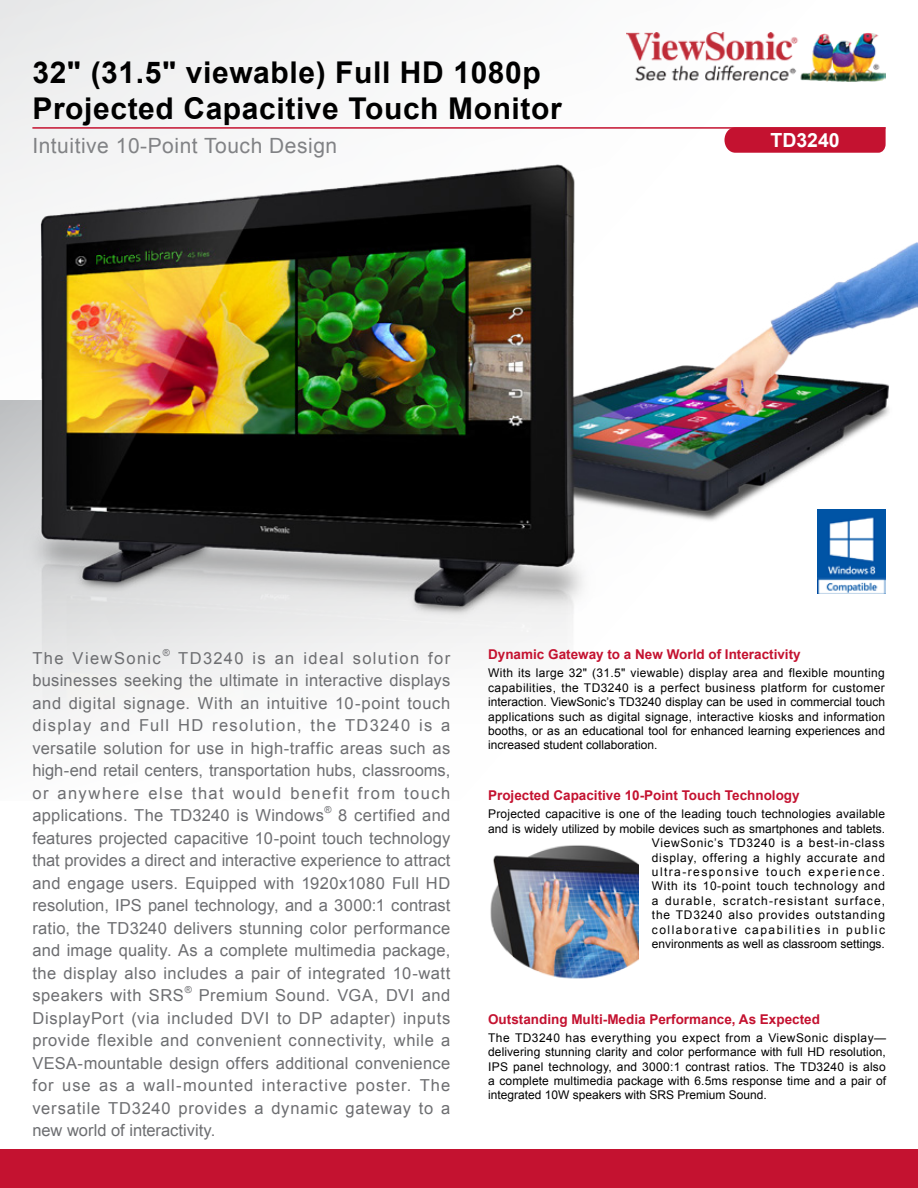
<style>
.page{position:relative;width:918px;height:1188px;background:#fff}
.page>*{position:absolute;margin:0;border:0;box-sizing:border-box;transform-origin:0 0}
.t1{font:700 30px/36px "Arial";letter-spacing:.02em;color:#000}
.t2{font:21px "Arial";letter-spacing:.025em;color:#818285}
.t3{font:700 19.5px "Arial";color:#fff}
.t4{font:16.5px/22.5px "Arial";letter-spacing:.03em;color:#6d6e71;text-align:justify}
.t5{font:16.5px "Arial";letter-spacing:.085em;color:#6d6e71}
.t6{font:700 13.5px "Arial";color:#c41230}
.t7{font:12px/14.4px "Arial";letter-spacing:.02em;color:#000;text-align:justify}
.t8{font:12px/14.4px "Arial";letter-spacing:.055em;color:#000;text-align:right}
.t9{font:9.6px "Arial";color:#6d6e71}
</style>
<div class="page">
<img style="left:0;top:0;width:918px;height:737px">
<img style="left:627px;top:32px;width:259px;height:50px">
<hr style="left:32px;top:127px;width:854px;height:2px;background:#c41230">
<svg style="left:724px;top:127px;width:162px;height:26px;background:#c51936"></svg>
<div style="left:0;top:1150px;width:918px;height:38px;background:#c41230"></div>
<img style="left:817px;top:510px;width:68px;height:84px">
<img style="left:490px;top:845px;width:148px;height:134px">
<h1 class="t1" style="left:32px;top:55px;width:531px">32" (31.5" viewable) Full HD 1080p<br>Projected Capacitive Touch Monitor</h1>
<p class="t2" style="left:32px;top:131px;width:306px">Intuitive 10-Point Touch Design</p>
<p class="t3" style="left:770px;top:127px;width:71px">TD3240</p>
<p class="t5" style="left:32px;top:647px;width:130px">The ViewSonic</p>
<p class="t9" style="left:163px;top:646px;width:9px">®</p>
<p class="t4" style="left:32px;top:647px;width:420px;text-indent:146px">TD3240 is an ideal solution for businesses seeking the ultimate in interactive displays and digital signage. With an intuitive 10-point touch display and Full HD resolution, the TD3240 is a versatile solution for use in high-traffic areas such as high-end retail centers, transportation hubs, classrooms, or anywhere else that would benefit from touch applications. The TD3240 is Windows</p>
<p class="t9" style="left:325px;top:804px;width:9px">®</p>
<p class="t4" style="left:32px;top:804px;width:420px;text-indent:306px">8 certified and features projected capacitive 10-point touch technology that provides a direct and interactive experience to attract and engage users. Equipped with 1920x1080 Full HD resolution, IPS panel technology, and a 3000:1 contrast ratio, the TD3240 delivers stunning color performance and image quality. As a complete multimedia package, the display also includes a pair of integrated 10-watt speakers with SRS</p>
<p class="t9" style="left:185px;top:984px;width:9px">®</p>
<p class="t4" style="left:32px;top:984px;width:419px;text-indent:166px">Premium Sound. VGA, DVI and DisplayPort (via included DVI to DP adapter) inputs provide flexible and convenient connectivity, while a VESA-mountable design offers additional convenience for use as a wall-mounted interactive poster. The versatile TD3240 provides a dynamic gateway to a new world of interactivity.</p>
<p class="t6" style="left:488px;top:646px;width:314px">Dynamic Gateway to a New World of Interactivity</p>
<p class="t7" style="left:488px;top:666px;width:399px">With its large 32" (31.5" viewable) display area and flexible mounting capabilities, the TD3240 is a perfect business platform for customer interaction. ViewSonic’s TD3240 display can be used in commercial touch applications such as digital signage, interactive kiosks and information booths, or as an educational tool for enhanced learning experiences and increased student collaboration.</p>
<p class="t6" style="left:488px;top:787px;width:313px">Projected Capacitive 10-Point Touch Technology</p>
<p class="t8" style="left:488px;top:807px;width:399px">Projected capacitive is one of the leading touch technologies available and is widely utilized by mobile devices such as smartphones and tablets.<br>ViewSonic’s TD3240 is a best-in-class<br>display, offering a highly accurate and<br>ultra-responsive touch experience.<br>With its 10-point touch technology and<br>a durable, scratch-resistant surface,<br>the TD3240 also provides outstanding<br>collaborative capabilities in public<br>environments as well as classroom settings.</p>
<p class="t6" style="left:488px;top:1010px;width:333px">Outstanding Multi-Media Performance, As Expected</p>
<p class="t7" style="left:488px;top:1031px;width:400px">The TD3240 has everything you expect from a ViewSonic display— delivering stunning clarity and color performance with full HD resolution, IPS panel technology, and 3000:1 contrast ratios. The TD3240 is also a complete multimedia package with 6.5ms response time and a pair of integrated 10W speakers with SRS Premium Sound.</p>
</div>
